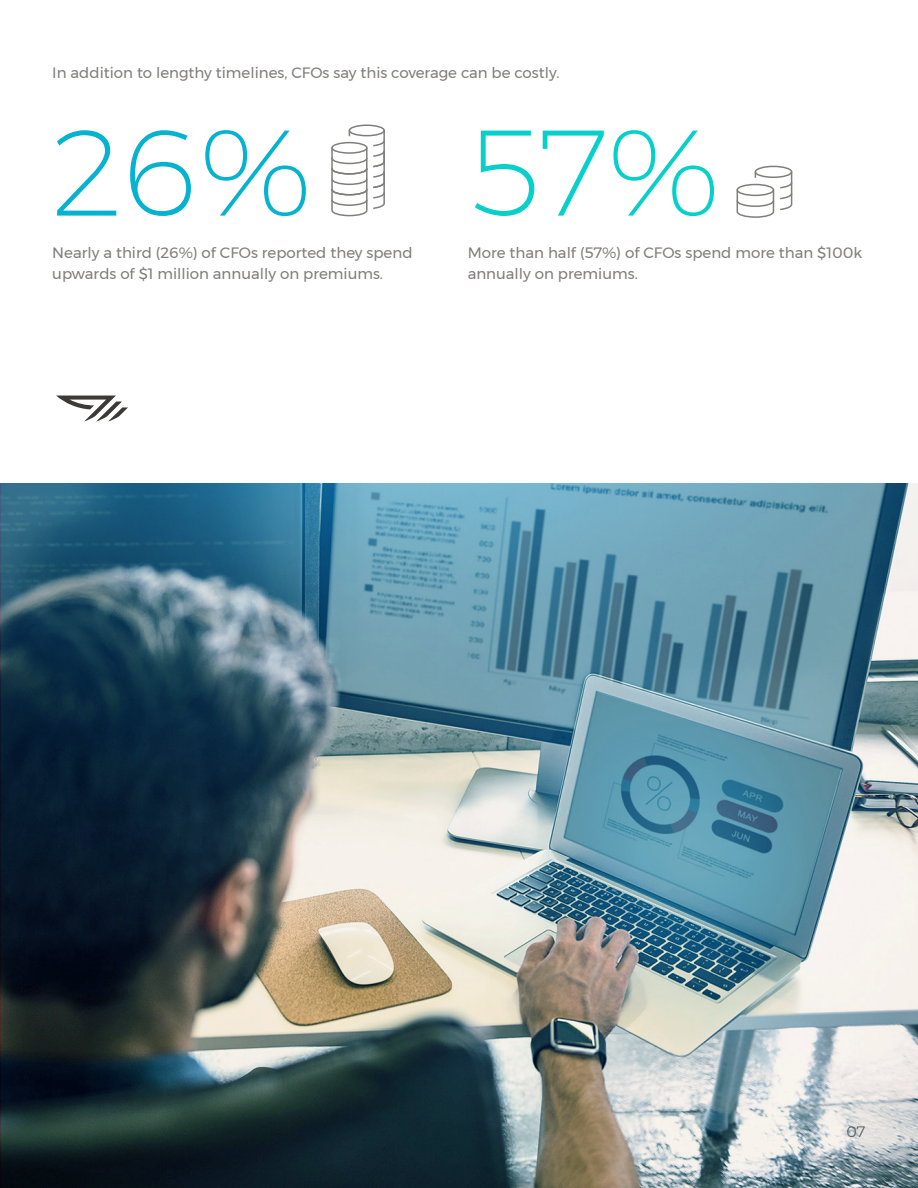
<style>
.page{position:relative;width:918px;height:1188px;background:#fff}
.page>*{position:absolute;margin:0;border:0;box-sizing:border-box;transform-origin:0 0}
.t1{font:200 121.65px "Montserrat";color:#05b3d0}
.t2{font:200 121.65px "Montserrat";color:#05d0ca}
.t3{font:15px/21px "Montserrat";color:#7f7e7b}
.t4{font:300 15px "Montserrat";color:#565655}
</style>
<div class="page">
<svg style="left:56px;top:396px;width:72px;height:26px"></svg>
<div style="left:349px;top:124px;width:36px;height:12px;border:2px solid #7f7e7b;border-radius:50%"></div>
<svg style="left:331px;top:129px;width:54px;height:88px"></svg>
<div style="left:755px;top:166px;width:37px;height:12px;border:2px solid #7f7e7b;border-radius:50%"></div>
<svg style="left:736px;top:170px;width:57px;height:48px"></svg>
<img style="left:1px;top:484px;width:917px;height:704px">
<p class="t3" style="left:52px;top:63px;width:509px">In addition to lengthy timelines, CFOs say this coverage can be costly.</p>
<h1 class="t1" style="left:52px;top:83px;width:262px">26%</h1>
<p class="t3" style="left:52px;top:242px;width:362px">Nearly a third (26%) of CFOs reported they spend upwards of $1 million annually on premiums.</p>
<h1 class="t2" style="left:465px;top:83px;width:257px">57%</h1>
<p class="t3" style="left:468px;top:242px;width:396px">More than half (57%) of CFOs spend more than $100k annually on premiums.</p>
<p class="t4" style="left:846px;top:1120px;width:21px">07</p>
</div>
